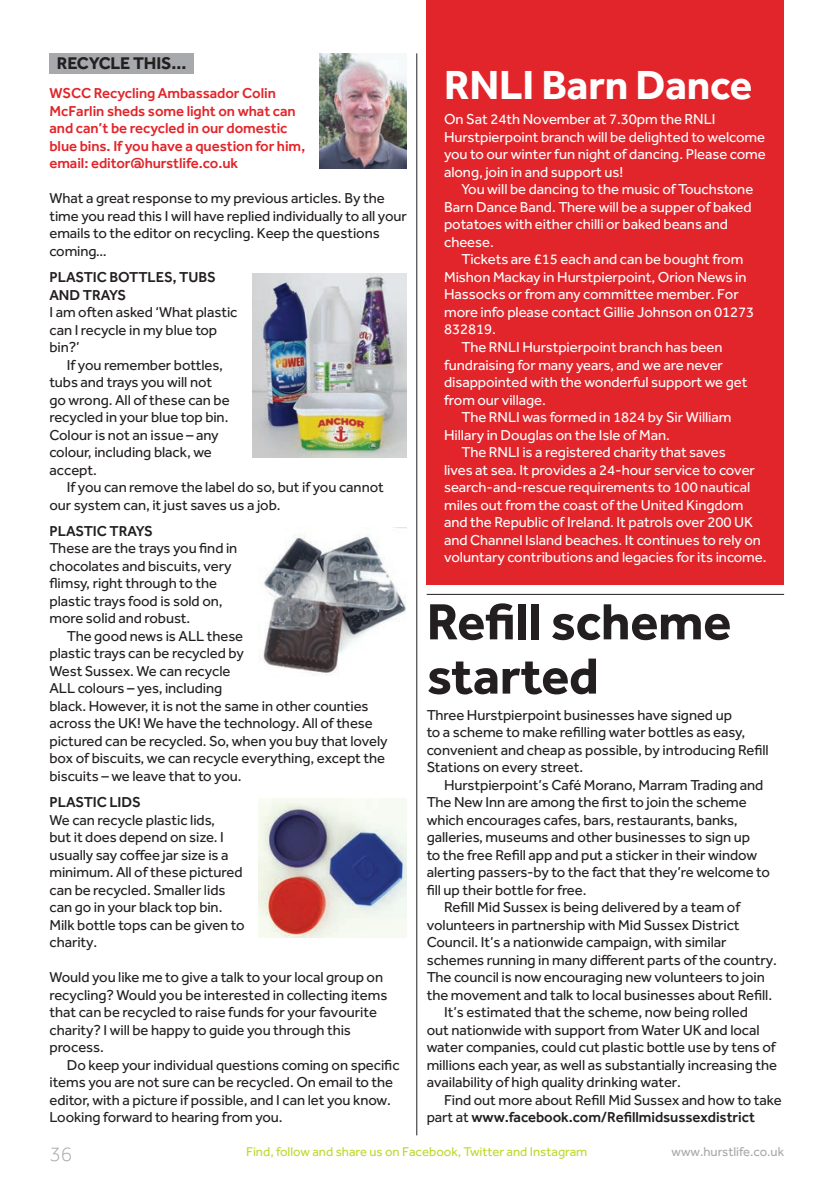
<style>
.page{position:relative;width:837px;height:1190px;background:#fff}
.page>*{position:absolute;margin:0;border:0;box-sizing:border-box;transform-origin:0 0}
.t1{font:700 52.5px/54.2px "Effra";letter-spacing:-.005em;color:#231f20}
.t2{font:700 42px "Effra";letter-spacing:-.005em;color:#fff}
.t3{font:300 21px "Effra";color:#a8a9ad}
.t4{font:700 17.5px "Effra";letter-spacing:-.005em;color:#231f20}
.t5{font:14.88px/17.5px "Effra";letter-spacing:-.005em;color:#231f20}
.t6{font:14.88px/17.5px "Effra";letter-spacing:-.005em;color:#fff}
.t7{font:500 14.88px/17.5px "Effra";letter-spacing:-.005em;color:#e1252a}
.t8{font:500 14.88px/17.5px "Effra";letter-spacing:-.005em;color:#231f20}
.t9{font:13.12px "Effra";color:#c1d72f}
.t10{font:13.12px "Effra";color:#a8a9ad}
.s1{font-weight:400}
</style>
<div class="page">
<hr style="left:416px;top:53px;width:1px;height:1082px;background:#231f20">
<hr style="left:426px;top:594px;width:358px;height:1px;background:#231f20">
<div style="left:49px;top:53px;width:145px;height:21px;background:#a8a9ad"></div>
<img style="left:252px;top:273px;width:155px;height:184px">
<img style="left:260px;top:527px;width:147px;height:149px">
<img style="left:258px;top:798px;width:149px;height:139px">
<img style="left:320px;top:53px;width:87px;height:115px">
<div style="left:426px;top:0;width:358px;height:584px;background:#e1252a"></div>
<p class="t4" style="left:57px;top:53px;width:131px">RECYCLE THIS...</p>
<p class="t7" style="left:49px;top:84px;width:257px">WSCC Recycling Ambassador Colin McFarlin sheds some light on what can and can’t be recycled in our domestic blue bins. If you have a question for him, email: editor@hurstlife.co.uk</p>
<p class="t5" style="left:49px;top:189px;width:359px">What a great response to my previous articles. By the time you read this I will have replied individually to all your emails to the editor on recycling. Keep the questions coming…</p>
<p class="t8" style="left:49px;top:268px;width:168px">PLASTIC BOTTLES, TUBS<br>AND TRAYS</p>
<p class="t5" style="left:49px;top:303px;width:190px">I am often asked ‘What plastic can I recycle in my blue top bin?’</p>
<p class="t5" style="left:49px;top:355px;width:182px;text-indent:17px">If you remember bottles, tubs and trays you will not go wrong. All of these can be recycled in your blue top bin.<br>Colour is not an issue – any colour, including black, we accept.</p>
<p class="t5" style="left:49px;top:478px;width:336px;text-indent:17px">If you can remove the label do so, but if you cannot our system can, it just saves us a job.</p>
<p class="t8" style="left:49px;top:522px;width:105px">PLASTIC TRAYS</p>
<p class="t5" style="left:49px;top:539px;width:189px">These are the trays you find in chocolates and biscuits, very flimsy, right through to the plastic trays food is sold on, more solid and robust.</p>
<p class="t5" style="left:49px;top:627px;width:339px;text-indent:17px">The good news is ALL these<br>plastic trays can be recycled by<br>West Sussex. We can recycle<br>ALL colours – yes, including<br>black. However, it is not the same in other counties across the UK! We have the technology. All of these pictured can be recycled. So, when you buy that lovely box of biscuits, we can recycle everything, except the biscuits – we leave that to you.</p>
<p class="t8" style="left:49px;top:793px;width:93px">PLASTIC LIDS</p>
<p class="t5" style="left:49px;top:810px;width:197px">We can recycle plastic lids,<br>but it does depend on size. I usually say coffee jar size is a minimum. All of these pictured can be recycled. Smaller lids can go in your black top bin.<br>Milk bottle tops can be given to charity.</p>
<p class="t5" style="left:49px;top:968px;width:339px">Would you like me to give a talk to your local group on recycling? Would you be interested in collecting items that can be recycled to raise funds for your favourite charity? I will be happy to guide you through this process.</p>
<p class="t5" style="left:49px;top:1055px;width:351px;text-indent:17px">Do keep your individual questions coming on specific items you are not sure can be recycled. On email to the editor, with a picture if possible, and I can let you know.<br>Looking forward to hearing from you.</p>
<h2 class="t2" style="left:444px;top:59px;width:310px">RNLI Barn Dance</h2>
<p class="t6" style="left:444px;top:110px;width:323px">On Sat 24th November at 7.30pm the RNLI Hurstpierpoint branch will be delighted to welcome you to our winter fun night of dancing. Please come along, join in and support us!</p>
<p class="t6" style="left:444px;top:180px;width:311px;text-indent:17px">You will be dancing to the music of Touchstone Barn Dance Band. There will be a supper of baked potatoes with either chilli or baked beans and cheese.</p>
<p class="t6" style="left:461px;top:250px;width:283px">Tickets are £15 each and can be bought from</p>
<p class="t6" style="left:444px;top:268px;width:304px">Mishon Mackay in Hurstpierpoint, Orion News in</p>
<p class="t6" style="left:444px;top:285px;width:296px">Hassocks or from any committee member. For</p>
<p class="t6" style="left:444px;top:303px;width:311px">more info please contact Gillie Johnson on 01273</p>
<p class="t6" style="left:444px;top:320px;width:54px">832819.</p>
<p class="t6" style="left:461px;top:338px;width:262px">The RNLI Hurstpierpoint branch has been</p>
<p class="t6" style="left:444px;top:355px;width:280px">fundraising for many years, and we are never</p>
<p class="t6" style="left:444px;top:373px;width:305px">disappointed with the wonderful support we get</p>
<p class="t6" style="left:444px;top:390px;width:103px">from our village.</p>
<p class="t6" style="left:461px;top:408px;width:271px">The RNLI was formed in 1824 by Sir William</p>
<p class="t6" style="left:444px;top:425px;width:227px">Hillary in Douglas on the Isle of Man.</p>
<p class="t6" style="left:461px;top:443px;width:266px">The RNLI is a registered charity that saves</p>
<p class="t6" style="left:444px;top:460px;width:312px">lives at sea. It provides a 24-hour service to cover</p>
<p class="t6" style="left:444px;top:478px;width:308px">search-and-rescue requirements to 100 nautical</p>
<p class="t6" style="left:444px;top:495px;width:301px">miles out from the coast of the United Kingdom</p>
<p class="t6" style="left:444px;top:513px;width:310px">and the Republic of Ireland. It patrols over 200 UK</p>
<p class="t6" style="left:444px;top:530px;width:318px">and Channel Island beaches. It continues to rely on</p>
<p class="t6" style="left:444px;top:548px;width:324px">voluntary contributions and legacies for its income.</p>
<h1 class="t1" style="left:426px;top:593px;width:306px">Refill scheme started</h1>
<p class="t5" style="left:426px;top:705px;width:343px">Three Hurstpierpoint businesses have signed up<br>to a scheme to make refilling water bottles as easy, convenient and cheap as possible, by introducing Refill Stations on every street.</p>
<p class="t5" style="left:444px;top:775px;width:321px">Hurstpierpoint’s Café Morano, Marram Trading and</p>
<p class="t5" style="left:426px;top:793px;width:321px">The New Inn are among the first to join the scheme</p>
<p class="t5" style="left:426px;top:810px;width:312px">which encourages cafes, bars, restaurants, banks,</p>
<p class="t5" style="left:426px;top:828px;width:325px">galleries, museums and other businesses to sign up</p>
<p class="t5" style="left:426px;top:845px;width:332px">to the free Refill app and put a sticker in their window</p>
<p class="t5" style="left:426px;top:863px;width:345px">alerting passers-by to the fact that they’re welcome to</p>
<p class="t5" style="left:426px;top:880px;width:161px">fill up their bottle for free.</p>
<p class="t5" style="left:444px;top:898px;width:297px">Refill Mid Sussex is being delivered by a team of</p>
<p class="t5" style="left:426px;top:915px;width:314px">volunteers in partnership with Mid Sussex District</p>
<p class="t5" style="left:426px;top:933px;width:301px">Council. It’s a nationwide campaign, with similar</p>
<p class="t5" style="left:426px;top:950px;width:352px">schemes running in many different parts of the country.</p>
<p class="t5" style="left:426px;top:968px;width:339px">The council is now encouraging new volunteers to join</p>
<p class="t5" style="left:426px;top:985px;width:347px">the movement and talk to local businesses about Refill.</p>
<p class="t5" style="left:444px;top:1003px;width:305px">It’s estimated that the scheme, now being rolled</p>
<p class="t5" style="left:426px;top:1020px;width:334px">out nationwide with support from Water UK and local</p>
<p class="t5" style="left:426px;top:1038px;width:350px">water companies, could cut plastic bottle use by tens of</p>
<p class="t5" style="left:426px;top:1055px;width:352px">millions each year, as well as substantially increasing the</p>
<p class="t5" style="left:426px;top:1073px;width:256px">availability of high quality drinking water.</p>
<p class="t5" style="left:444px;top:1090px;width:339px">Find out more about Refill Mid Sussex and how to take</p>
<p class="t8" style="left:426px;top:1108px;width:330px"><span class="s1">part at</span> www.facebook.com/Refillmidsussexdistrict</p>
<h3 class="t3" style="left:49px;top:1141px;width:24px">36</h3>
<p class="t9" style="left:246px;top:1143px;width:343px">Find, follow and share us on Facebook, Twitter and Instagram</p>
<p class="t10" style="left:671px;top:1143px;width:114px">www.hurstlife.co.uk</p>
</div>
